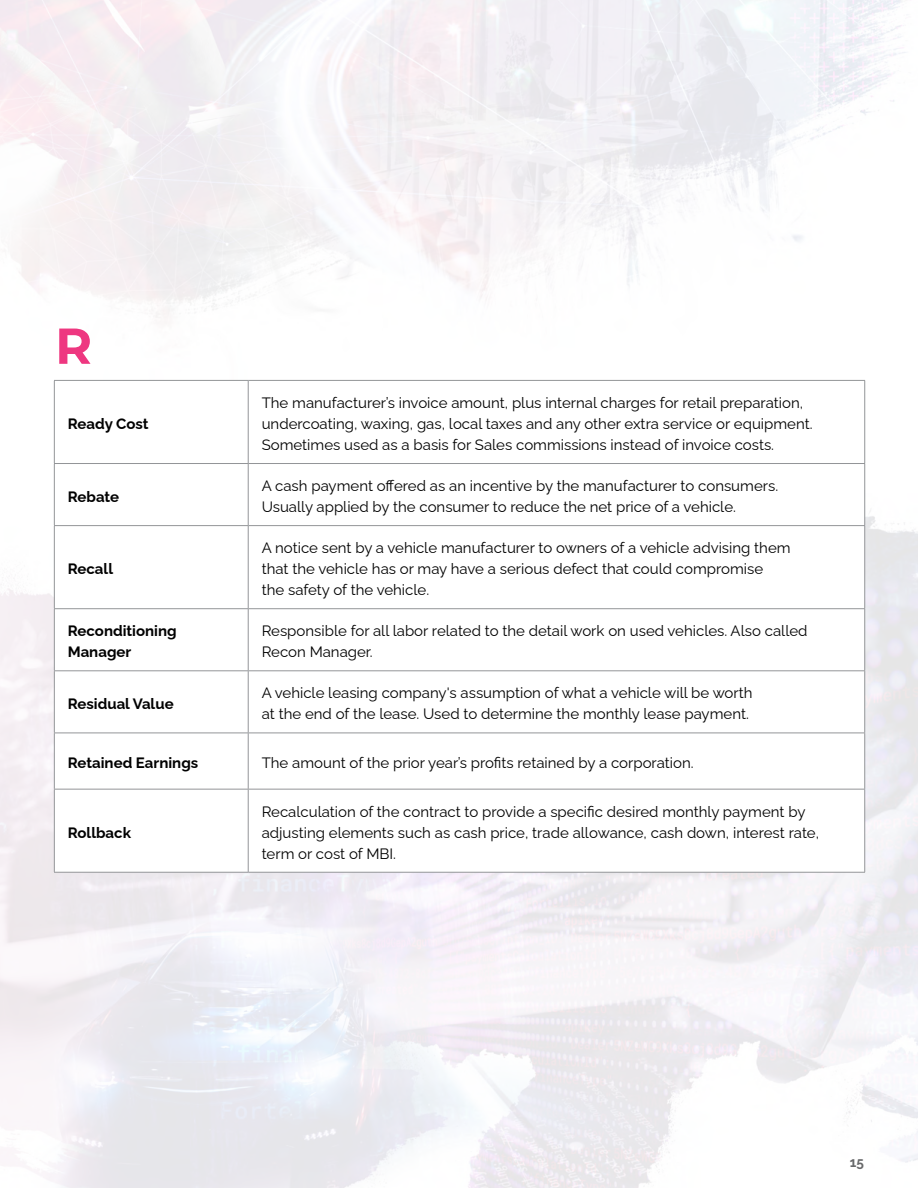
<style>
.page{position:relative;width:918px;height:1188px;background:#fff}
.page>*{position:absolute;margin:0;border:0;box-sizing:border-box;transform-origin:0 0}
.t1{font:700 50.4px "Montserrat";color:#ee3780}
.t2{font:15px/21px "Raleway";color:#000}
.t3{font:700 15px/21px "Raleway";color:#000}
.t4{font:700 13.5px "Raleway";color:#58595b}
</style>
<div class="page">
<svg style="left:55px;top:381px;width:809px;height:491px"></svg>
<hr style="left:54px;top:380px;width:194px;height:1px;background:#939598">
<hr style="left:54px;top:381px;width:1px;height:82px;background:#939598">
<hr style="left:248px;top:380px;width:617px;height:1px;background:#939598">
<hr style="left:248px;top:381px;width:1px;height:82px;background:#939598">
<hr style="left:864px;top:381px;width:1px;height:82px;background:#939598">
<hr style="left:54px;top:463px;width:194px;height:1px;background:#939598">
<hr style="left:54px;top:464px;width:1px;height:61px;background:#939598">
<hr style="left:248px;top:463px;width:617px;height:1px;background:#939598">
<hr style="left:248px;top:464px;width:1px;height:61px;background:#939598">
<hr style="left:864px;top:464px;width:1px;height:61px;background:#939598">
<hr style="left:54px;top:525px;width:194px;height:1px;background:#939598">
<hr style="left:54px;top:526px;width:1px;height:82px;background:#939598">
<hr style="left:248px;top:525px;width:617px;height:1px;background:#939598">
<hr style="left:248px;top:526px;width:1px;height:82px;background:#939598">
<hr style="left:864px;top:526px;width:1px;height:82px;background:#939598">
<hr style="left:54px;top:608px;width:194px;height:1px;background:#939598">
<hr style="left:54px;top:609px;width:1px;height:61px;background:#939598">
<hr style="left:248px;top:608px;width:617px;height:1px;background:#939598">
<hr style="left:248px;top:609px;width:1px;height:61px;background:#939598">
<hr style="left:864px;top:609px;width:1px;height:61px;background:#939598">
<hr style="left:54px;top:670px;width:194px;height:1px;background:#939598">
<hr style="left:54px;top:671px;width:1px;height:62px;background:#939598">
<hr style="left:248px;top:670px;width:617px;height:1px;background:#939598">
<hr style="left:248px;top:671px;width:1px;height:62px;background:#939598">
<hr style="left:864px;top:671px;width:1px;height:62px;background:#939598">
<hr style="left:54px;top:733px;width:194px;height:1px;background:#939598">
<hr style="left:54px;top:733px;width:1px;height:56px;background:#939598">
<hr style="left:248px;top:733px;width:617px;height:1px;background:#939598">
<hr style="left:248px;top:733px;width:1px;height:56px;background:#939598">
<hr style="left:864px;top:733px;width:1px;height:56px;background:#939598">
<hr style="left:54px;top:789px;width:194px;height:1px;background:#939598">
<hr style="left:54px;top:789px;width:1px;height:83px;background:#939598">
<hr style="left:248px;top:789px;width:617px;height:1px;background:#939598">
<hr style="left:248px;top:789px;width:1px;height:83px;background:#939598">
<hr style="left:864px;top:789px;width:1px;height:83px;background:#939598">
<hr style="left:54px;top:872px;width:194px;height:1px;background:#939598">
<hr style="left:248px;top:872px;width:617px;height:1px;background:#939598">
<h1 class="t1" style="left:55px;top:310px;width:39px">R</h1>
<p class="t3" style="left:68px;top:412px;width:82px">Ready Cost</p>
<p class="t2" style="left:262px;top:391px;width:552px">The manufacturer’s invoice amount, plus internal charges for retail preparation, undercoating, waxing, gas, local taxes and any other extra service or equipment.<br>Sometimes used as a basis for Sales commissions instead of invoice costs.</p>
<p class="t3" style="left:68px;top:484px;width:53px">Rebate</p>
<p class="t2" style="left:262px;top:474px;width:518px">A cash payment offered as an incentive by the manufacturer to consumers.<br>Usually applied by the consumer to reduce the net price of a vehicle.</p>
<p class="t3" style="left:68px;top:557px;width:47px">Recall</p>
<p class="t2" style="left:262px;top:536px;width:530px">A notice sent by a vehicle manufacturer to owners of a vehicle advising them that the vehicle has or may have a serious defect that could compromise<br>the safety of the vehicle.</p>
<p class="t3" style="left:68px;top:619px;width:110px">Reconditioning<br>Manager</p>
<p class="t2" style="left:262px;top:619px;width:547px">Responsible for all labor related to the detail work on used vehicles. Also called<br>Recon Manager.</p>
<p class="t3" style="left:68px;top:691px;width:107px">Residual Value</p>
<p class="t2" style="left:262px;top:681px;width:492px">A vehicle leasing company's assumption of what a vehicle will be worth at the end of the lease. Used to determine the monthly lease payment.</p>
<p class="t3" style="left:68px;top:751px;width:132px">Retained Earnings</p>
<p class="t2" style="left:262px;top:751px;width:434px">The amount of the prior year’s profits retained by a corporation.</p>
<p class="t3" style="left:68px;top:820px;width:65px">Rollback</p>
<p class="t2" style="left:262px;top:799px;width:559px">Recalculation of the contract to provide a specific desired monthly payment by adjusting elements such as cash price, trade allowance, cash down, interest rate, term or cost of MBI.</p>
<p class="t4" style="left:850px;top:1152px;width:16px">15</p>
</div>
